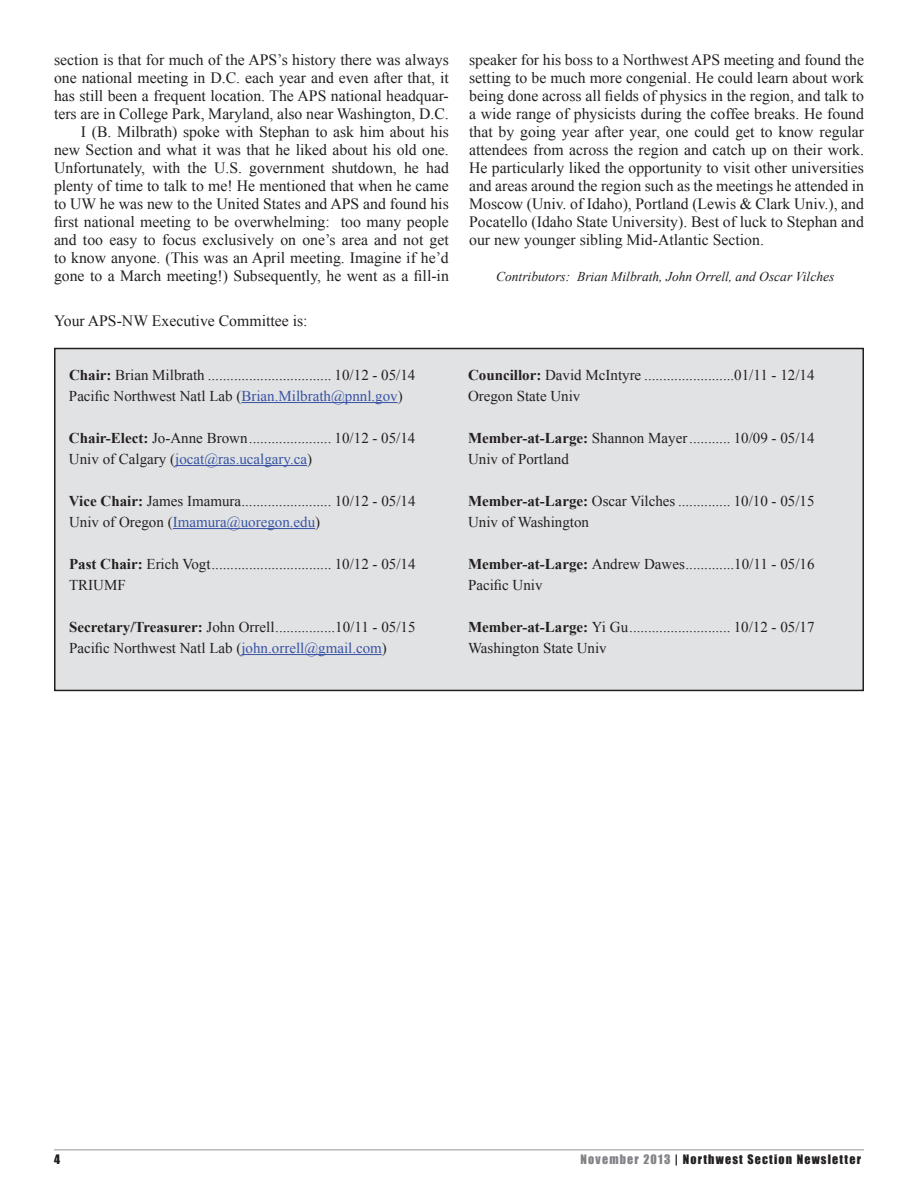
<style>
.page{position:relative;width:918px;height:1188px;background:#fff}
.page>*{position:absolute;margin:0;border:0;box-sizing:border-box;transform-origin:0 0}
.t1{font:15.75px/18px "Times New Roman";color:#231f20;text-align:justify}
.t2{font:15px/21px "Times New Roman";color:#231f20}
.t3{font:italic 13.5px "Times New Roman";color:#231f20}
.t4{font:12px "Impact";letter-spacing:.1em;color:#231f20}
.s1{font-weight:700}
.s2{color:#3853a3}
.s3{color:#808285}
</style>
<div class="page">
<hr style="left:54px;top:1149px;width:810px;height:1px;background:#939598">
<div style="left:55px;top:349px;width:808px;height:341px;background:#e1e2e4"></div>
<hr style="left:241px;top:402px;width:157px;height:1px;background:#3853a3">
<hr style="left:175px;top:465px;width:132px;height:1px;background:#3853a3">
<hr style="left:173px;top:528px;width:142px;height:1px;background:#3853a3">
<hr style="left:241px;top:654px;width:141px;height:1px;background:#3853a3">
<div style="left:54px;top:348px;width:810px;height:343px;border:2px solid #231f20"></div>
<p class="t1" style="left:54px;top:50px;width:396px;text-align:right">section is that for much of the APS’s history there was always one national meeting in D.C. each year and even after that, it has still been a frequent location. The APS national headquar&shy;ters are in College Park, Maryland, also near Washington, D.C.<br>I (B. Milbrath) spoke with Stephan to ask him about his new Section and what it was that he liked about his old one.<br>Unfortunately, with the U.S. government shutdown, he had plenty of time to talk to me! He mentioned that when he came to UW he was new to the United States and APS and found his first national meeting to be overwhelming: too many people and too easy to focus exclusively on one’s area and not get to know anyone. (This was an April meeting. Imagine if he’d gone to a March meeting!) Subsequently, he went as a fill-in</p>
<p class="t1" style="left:54px;top:312px;width:255px">Your APS-NW Executive Committee is:</p>
<p class="t2" style="left:69px;top:364px;width:348px"><span class="s1">Chair:</span> Brian Milbrath ................................. 10/12 - 05/14<br>Pacific Northwest Natl Lab (<span class="s2">Brian.Milbrath@pnnl.gov</span>)</p>
<p class="t2" style="left:69px;top:427px;width:348px"><span class="s1">Chair-Elect:</span> Jo-Anne Brown...................... 10/12 - 05/14<br>Univ of Calgary (<span class="s2">jocat@ras.ucalgary.ca</span>)</p>
<p class="t2" style="left:69px;top:490px;width:348px"><span class="s1">Vice Chair:</span> James Imamura........................ 10/12 - 05/14<br>Univ of Oregon (<span class="s2">Imamura@uoregon.edu</span>)</p>
<p class="t2" style="left:69px;top:553px;width:348px"><span class="s1">Past Chair:</span> Erich Vogt................................ 10/12 - 05/14<br>TRIUMF</p>
<p class="t2" style="left:69px;top:616px;width:348px"><span class="s1">Secretary/Treasurer:</span> John Orrell................10/11 - 05/15<br>Pacific Northwest Natl Lab (<span class="s2">john.orrell@gmail.com</span>)</p>
<p class="t1" style="left:469px;top:50px;width:396px">speaker for his boss to a Northwest APS meeting and found the setting to be much more congenial. He could learn about work being done across all fields of physics in the region, and talk to a wide range of physicists during the coffee breaks. He found that by going year after year, one could get to know regular attendees from across the region and catch up on their work.<br>He particularly liked the opportunity to visit other universities and areas around the region such as the meetings he attended in Moscow (Univ. of Idaho), Portland (Lewis &amp; Clark Univ.), and Pocatello (Idaho State University). Best of luck to Stephan and our new younger sibling Mid-Atlantic Section.</p>
<p class="t3" style="left:496px;top:267px;width:340px">Contributors: Brian Milbrath, John Orrell, and Oscar Vilches</p>
<p class="t2" style="left:468px;top:364px;width:348px"><span class="s1">Councillor:</span> David McIntyre ........................01/11 - 12/14<br>Oregon State Univ</p>
<p class="t2" style="left:468px;top:427px;width:348px"><span class="s1">Member-at-Large:</span> Shannon Mayer........... 10/09 - 05/14<br>Univ of Portland</p>
<p class="t2" style="left:468px;top:490px;width:348px"><span class="s1">Member-at-Large:</span> Oscar Vilches .............. 10/10 - 05/15<br>Univ of Washington</p>
<p class="t2" style="left:468px;top:553px;width:348px"><span class="s1">Member-at-Large:</span> Andrew Dawes.............10/11 - 05/16<br>Pacific Univ</p>
<p class="t2" style="left:468px;top:616px;width:348px"><span class="s1">Member-at-Large:</span> Yi Gu........................... 10/12 - 05/17<br>Washington State Univ</p>
<p class="t4" style="left:54px;top:1150px;width:7px">4</p>
<p class="t4" style="left:581px;top:1150px;width:282px"><span class="s3">November 2013</span> | Northwest Section Newsletter</p>
</div>
